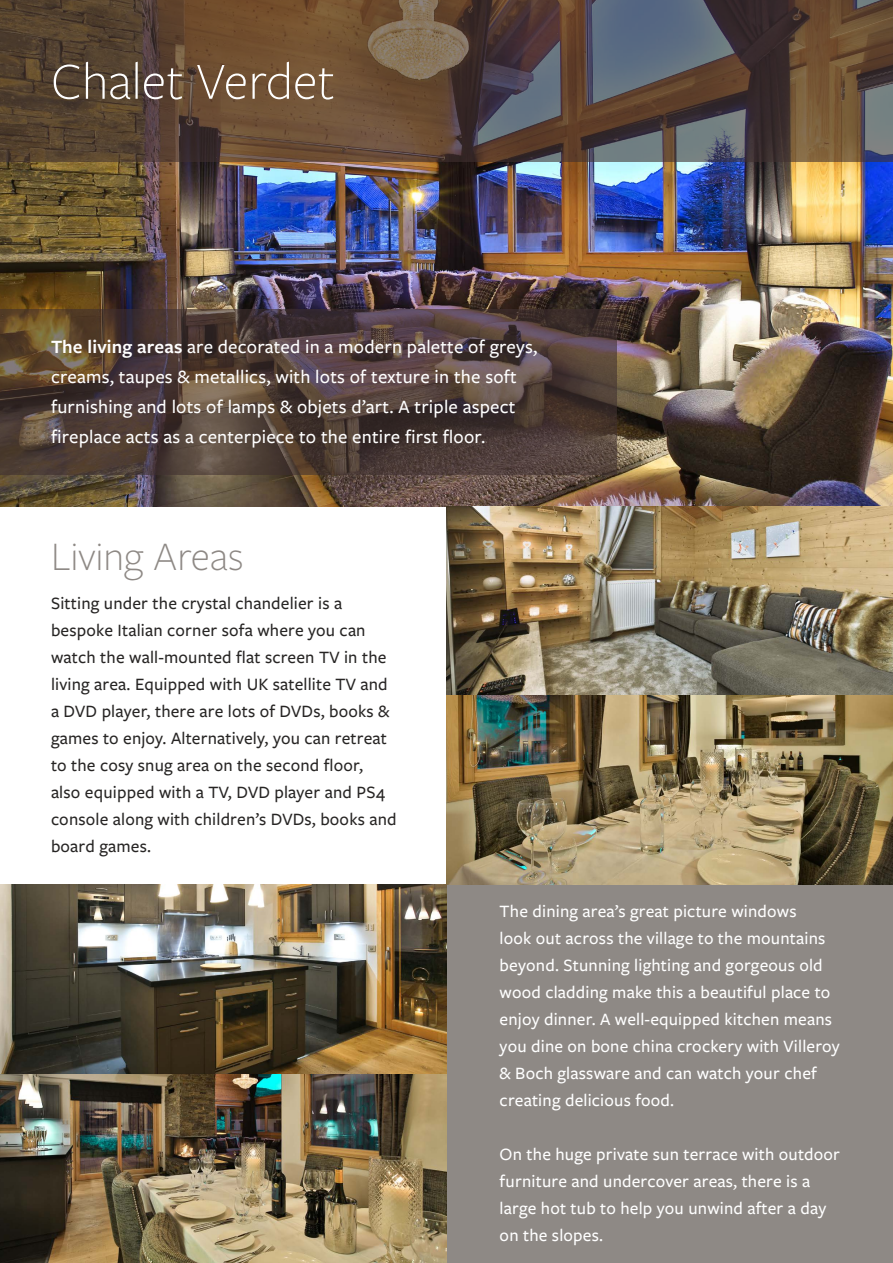
<style>
.page{position:relative;width:893px;height:1263px;background:#fff}
.page>*{position:absolute;margin:0;border:0;box-sizing:border-box;transform-origin:0 0}
.t1{font:300 54px "Freight Sans Pro";color:#fff}
.t2{font:300 42px "Freight Sans Pro";color:#8e8985}
.t3{font:500 19.5px/30px "Freight Sans Pro";letter-spacing:.01em;color:#fff}
.t4{font:500 18px/27px "Freight Sans Pro";letter-spacing:.01em;color:#fff}
.t5{font:500 18px/27px "Freight Sans Pro";letter-spacing:.01em;color:#272524}
.s1{font-weight:600}
</style>
<div class="page">
<img style="left:0;top:162px;width:893px;height:344px">
<div style="left:446px;top:595px;width:447px;height:667px;background:#8e8985"></div>
<svg style="left:0;top:0;width:893px;height:162px;background:#5e4c3e"></svg>
<svg style="left:0;top:309px;width:617px;height:165px;background:#513f39"></svg>
<img style="left:446px;top:506px;width:447px;height:379px">
<img style="left:0;top:885px;width:446px;height:377px">
<p class="t1" style="left:51px;top:45px;width:285px">Chalet Verdet</p>
<p class="t3" style="left:51px;top:331px;width:488px"><span class="s1">The living areas</span> are decorated in a modern palette of greys, creams, taupes &amp; metallics, with lots of texture in the soft furnishing and lots of lamps &amp; objets d’art. A triple aspect fireplace acts as a centerpiece to the entire first floor.</p>
<p class="t2" style="left:51px;top:528px;width:194px">Living Areas</p>
<p class="t5" style="left:51px;top:589px;width:347px">Sitting under the crystal chandelier is a bespoke Italian corner sofa where you can watch the wall-mounted flat screen TV in the living area. Equipped with UK satellite TV and a DVD player, there are lots of DVDs, books &amp; games to enjoy. Alternatively, you can retreat to the cosy snug area on the second floor, also equipped with a TV, DVD player and PS4 console along with children’s DVDs, books and board games.</p>
<p class="t4" style="left:500px;top:897px;width:342px">The dining area’s great picture windows<br>look out across the village to the mountains beyond. Stunning lighting and gorgeous old wood cladding make this a beautiful place to enjoy dinner. A well-equipped kitchen means you dine on bone china crockery with Villeroy &amp; Boch glassware and can watch your chef creating delicious food.</p>
<p class="t4" style="left:500px;top:1140px;width:342px">On the huge private sun terrace with outdoor furniture and undercover areas, there is a large hot tub to help you unwind after a day on the slopes.</p>
</div>
